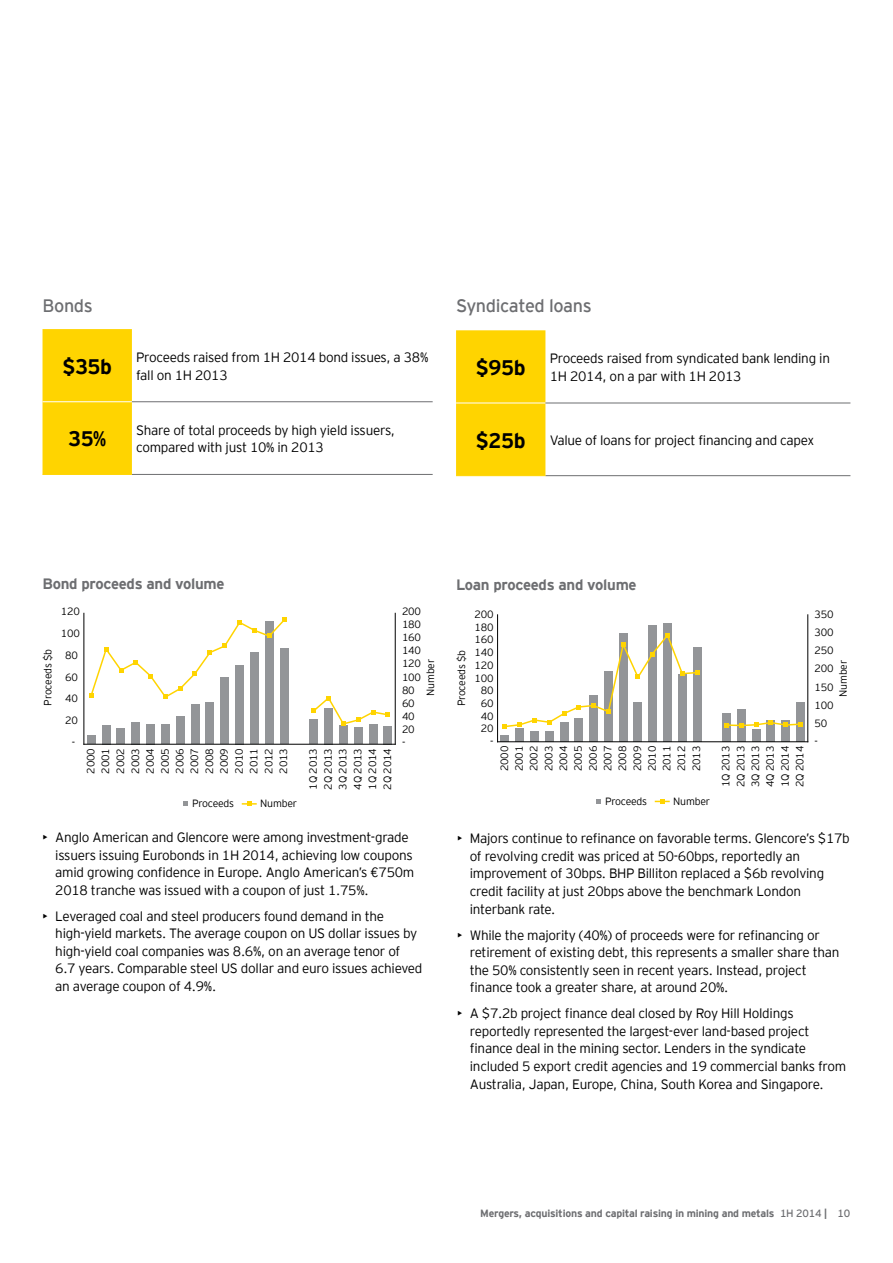
<style>
.page{position:relative;width:893px;height:1263px;background:#fff}
.page>*{position:absolute;margin:0;border:0;box-sizing:border-box;transform-origin:0 0}
.t1{font:700 21px "EY Interstate";letter-spacing:-.02em;color:#000}
.t2{font:300 18px "EY Interstate";letter-spacing:-.02em;color:#6d6e71}
.t3{font:700 15px "EY Interstate";letter-spacing:-.02em;color:#6d6e71}
.t4{font:300 13.5px/17.5px "EY Interstate";letter-spacing:-.02em;color:#000}
.t5{font:300 10.5px/14.9px "EY Interstate";letter-spacing:-.02em;color:#000;text-align:justify}
.t6{font:700 10.5px "EY Interstate";letter-spacing:-.02em;color:#6d6e71}
.s1{font-weight:700;font-size:21px}
.s2{font-weight:400}
</style>
<div class="page">
<div style="left:43px;top:329px;width:89px;height:145px;background:#ffd400"></div>
<hr style="left:43px;top:401px;width:89px;height:1px;background:#fff">
<hr style="left:132px;top:401px;width:301px;height:1px;background:#6d6e71">
<hr style="left:132px;top:474px;width:301px;height:1px;background:#6d6e71">
<hr style="left:43px;top:474px;width:89px;height:1px;background:#ffd400">
<div style="left:87px;top:735px;width:9px;height:9px;background:#939598"></div>
<div style="left:102px;top:725px;width:8px;height:19px;background:#939598"></div>
<div style="left:117px;top:729px;width:8px;height:15px;background:#939598"></div>
<div style="left:132px;top:722px;width:8px;height:22px;background:#939598"></div>
<div style="left:146px;top:724px;width:9px;height:20px;background:#939598"></div>
<div style="left:161px;top:724px;width:9px;height:20px;background:#939598"></div>
<div style="left:176px;top:716px;width:8px;height:28px;background:#939598"></div>
<div style="left:191px;top:704px;width:8px;height:40px;background:#939598"></div>
<div style="left:206px;top:702px;width:8px;height:42px;background:#939598"></div>
<div style="left:220px;top:678px;width:9px;height:66px;background:#939598"></div>
<div style="left:235px;top:665px;width:9px;height:79px;background:#939598"></div>
<div style="left:250px;top:653px;width:9px;height:91px;background:#939598"></div>
<div style="left:265px;top:621px;width:8px;height:123px;background:#939598"></div>
<div style="left:280px;top:648px;width:8px;height:96px;background:#939598"></div>
<div style="left:309px;top:720px;width:9px;height:24px;background:#939598"></div>
<div style="left:324px;top:708px;width:9px;height:36px;background:#939598"></div>
<div style="left:339px;top:725px;width:9px;height:19px;background:#939598"></div>
<div style="left:354px;top:728px;width:8px;height:16px;background:#939598"></div>
<div style="left:369px;top:724px;width:8px;height:20px;background:#939598"></div>
<div style="left:384px;top:726px;width:8px;height:18px;background:#939598"></div>
<hr style="left:395px;top:613px;width:1px;height:131px;background:#000">
<hr style="left:84px;top:613px;width:1px;height:131px;background:#000">
<hr style="left:84px;top:744px;width:311px;height:1px;background:#000">
<svg style="left:89px;top:617px;width:301px;height:109px"></svg>
<svg style="left:183px;top:802px;width:5px;height:4px"></svg>
<svg style="left:242px;top:802px;width:14px;height:4px"></svg>
<div style="left:456px;top:330px;width:89px;height:145px;background:#ffd400"></div>
<hr style="left:456px;top:403px;width:89px;height:1px;background:#fff">
<hr style="left:545px;top:403px;width:305px;height:1px;background:#6d6e71">
<hr style="left:545px;top:475px;width:305px;height:1px;background:#6d6e71">
<hr style="left:456px;top:475px;width:89px;height:1px;background:#ffd400">
<div style="left:501px;top:735px;width:8px;height:7px;background:#939598"></div>
<div style="left:515px;top:728px;width:9px;height:14px;background:#939598"></div>
<div style="left:530px;top:731px;width:9px;height:11px;background:#939598"></div>
<div style="left:545px;top:731px;width:9px;height:11px;background:#939598"></div>
<div style="left:560px;top:722px;width:8px;height:20px;background:#939598"></div>
<div style="left:575px;top:718px;width:8px;height:24px;background:#939598"></div>
<div style="left:589px;top:696px;width:9px;height:46px;background:#939598"></div>
<div style="left:604px;top:671px;width:9px;height:71px;background:#939598"></div>
<div style="left:619px;top:633px;width:8px;height:109px;background:#939598"></div>
<div style="left:634px;top:702px;width:8px;height:40px;background:#939598"></div>
<div style="left:648px;top:625px;width:9px;height:117px;background:#939598"></div>
<div style="left:663px;top:623px;width:9px;height:119px;background:#939598"></div>
<div style="left:678px;top:674px;width:8px;height:68px;background:#939598"></div>
<div style="left:693px;top:647px;width:8px;height:95px;background:#939598"></div>
<div style="left:722px;top:714px;width:9px;height:28px;background:#939598"></div>
<div style="left:737px;top:710px;width:9px;height:32px;background:#939598"></div>
<div style="left:752px;top:729px;width:8px;height:13px;background:#939598"></div>
<div style="left:767px;top:720px;width:8px;height:22px;background:#939598"></div>
<div style="left:781px;top:720px;width:9px;height:22px;background:#939598"></div>
<div style="left:796px;top:703px;width:9px;height:39px;background:#939598"></div>
<hr style="left:807px;top:615px;width:1px;height:127px;background:#000">
<hr style="left:497px;top:615px;width:1px;height:127px;background:#000">
<hr style="left:498px;top:741px;width:310px;height:1px;background:#000">
<svg style="left:503px;top:633px;width:300px;height:96px"></svg>
<svg style="left:596px;top:799px;width:4px;height:5px"></svg>
<svg style="left:655px;top:800px;width:14px;height:4px"></svg>
<h2 class="t2" style="left:43px;top:293px;width:52px">Bonds</h2>
<h1 class="t1" style="left:62px;top:351px;width:51px">$35b</h1>
<p class="t4" style="left:136px;top:348px;width:294px">Proceeds raised from 1H 2014 bond issues, a 38% fall on 1H 2013</p>
<h1 class="t1" style="left:68px;top:424px;width:40px">35%</h1>
<p class="t4" style="left:136px;top:420px;width:260px">Share of total proceeds by high yield issuers, compared with just 10% in 2013</p>
<h2 class="t2" style="left:456px;top:293px;width:137px">Syndicated loans</h2>
<h1 class="t1" style="left:476px;top:352px;width:51px">$95b</h1>
<p class="t4" style="left:550px;top:349px;width:282px">Proceeds raised from syndicated bank lending in<br>1H 2014, on a par with 1H 2013</p>
<p class="t4" style="left:476px;top:430px;width:340px"><span class="s1">$25b</span> Value of loans for project financing and capex</p>
<p class="t3" style="left:43px;top:573px;width:184px">Bond proceeds and volume</p>
<p class="t3" style="left:456px;top:574px;width:182px">Loan proceeds and volume</p>
<p class="t5" style="left:61px;top:603px;width:21px">120</p>
<p class="t5" style="left:402px;top:603px;width:21px">200</p>
<p class="t5" style="left:474px;top:606px;width:21px">200</p>
<p class="t5" style="left:815px;top:606px;width:21px">350</p>
<p class="t5" style="left:61px;top:625px;width:21px">100</p>
<p class="t5" style="left:402px;top:616px;width:21px">180</p>
<p class="t5" style="left:402px;top:629px;width:21px">160</p>
<p class="t5" style="left:474px;top:619px;width:21px">180</p>
<p class="t5" style="left:474px;top:632px;width:21px">160</p>
<p class="t5" style="left:815px;top:624px;width:21px">300</p>
<p class="t5" style="left:40px;top:705px;width:58px;rotate:-90deg">Proceeds $b</p>
<p class="t5" style="left:65px;top:647px;width:14px">80</p>
<p class="t5" style="left:65px;top:669px;width:14px">60</p>
<p class="t5" style="left:65px;top:691px;width:14px">40</p>
<p class="t5" style="left:402px;top:643px;width:21px">140</p>
<p class="t5" style="left:422px;top:696px;width:38px;rotate:-90deg">Number</p>
<p class="t5" style="left:402px;top:656px;width:21px">120</p>
<p class="t5" style="left:402px;top:669px;width:21px">100</p>
<p class="t5" style="left:402px;top:682px;width:14px">80</p>
<p class="t5" style="left:402px;top:695px;width:14px">60</p>
<p class="t5" style="left:453px;top:706px;width:58px;rotate:-90deg">Proceeds $b</p>
<p class="t5" style="left:474px;top:644px;width:21px">140</p>
<p class="t5" style="left:474px;top:657px;width:21px">120</p>
<p class="t5" style="left:474px;top:670px;width:21px">100</p>
<p class="t5" style="left:481px;top:682px;width:14px">80</p>
<p class="t5" style="left:481px;top:695px;width:14px">60</p>
<p class="t5" style="left:815px;top:642px;width:21px">250</p>
<p class="t5" style="left:835px;top:697px;width:38px;rotate:-90deg">Number</p>
<p class="t5" style="left:815px;top:661px;width:21px">200</p>
<p class="t5" style="left:815px;top:679px;width:21px">150</p>
<p class="t5" style="left:815px;top:697px;width:21px">100</p>
<p class="t5" style="left:65px;top:712px;width:14px">20</p>
<p class="t5" style="left:402px;top:708px;width:14px">40</p>
<p class="t5" style="left:402px;top:721px;width:14px">20</p>
<p class="t5" style="left:481px;top:708px;width:14px">40</p>
<p class="t5" style="left:481px;top:720px;width:14px">20</p>
<p class="t5" style="left:815px;top:715px;width:14px">50</p>
<p class="t5" style="left:72px;top:734px;width:5px">-</p>
<p class="t5" style="left:402px;top:734px;width:5px">-</p>
<p class="t5" style="left:490px;top:733px;width:5px">-</p>
<p class="t5" style="left:815px;top:733px;width:5px">-</p>
<p class="t5" style="left:83px;top:774px;width:27px;rotate:-90deg">2000<br>2001<br>2002<br>2003<br>2004<br>2005<br>2006<br>2007<br>2008<br>2009<br>2010<br>2011<br>2012<br>2013</p>
<p class="t5" style="left:305px;top:790px;width:43px;rotate:-90deg">1Q 2013<br>2Q 2013<br>3Q 2013<br>4Q 2013<br>1Q 2014<br>2Q 2014</p>
<p class="t5" style="left:192px;top:795px;width:44px">Proceeds</p>
<p class="t5" style="left:260px;top:795px;width:38px">Number</p>
<p class="t5" style="left:496px;top:771px;width:27px;rotate:-90deg">2000<br>2001<br>2002<br>2003<br>2004<br>2005<br>2006<br>2007<br>2008<br>2009<br>2010<br>2011<br>2012<br>2013</p>
<p class="t5" style="left:718px;top:787px;width:43px;rotate:-90deg">1Q 2013<br>2Q 2013<br>3Q 2013<br>4Q 2013<br>1Q 2014<br>2Q 2014</p>
<p class="t5" style="left:605px;top:793px;width:44px">Proceeds</p>
<p class="t5" style="left:673px;top:793px;width:38px">Number</p>
<p class="t4" style="left:55px;top:828px;width:361px;text-indent:-13px">• Anglo American and Glencore were among investment-grade issuers issuing Eurobonds in 1H 2014, achieving low coupons amid growing confidence in Europe. Anglo American’s €750m 2018 tranche was issued with a coupon of just 1.75%.</p>
<p class="t4" style="left:55px;top:906px;width:369px;text-indent:-13px">• Leveraged coal and steel producers found demand in the high-yield markets. The average coupon on US dollar issues by high-yield coal companies was 8.6%, on an average tenor of 6.7 years. Comparable steel US dollar and euro issues achieved an average coupon of 4.9%.</p>
<p class="t4" style="left:470px;top:829px;width:381px;text-indent:-13px">• Majors continue to refinance on favorable terms. Glencore’s $17b of revolving credit was priced at 50-60bps, reportedly an improvement of 30bps. BHP Billiton replaced a $6b revolving credit facility at just 20bps above the benchmark London interbank rate.</p>
<p class="t4" style="left:470px;top:925px;width:371px;text-indent:-13px">• While the majority (40%) of proceeds were for refinancing or retirement of existing debt, this represents a smaller share than the 50% consistently seen in recent years. Instead, project finance took a greater share, at around 20%.</p>
<p class="t4" style="left:470px;top:1004px;width:378px;text-indent:-13px">• A $7.2b project finance deal closed by Roy Hill Holdings reportedly represented the largest-ever land-based project finance deal in the mining sector. Lenders in the syndicate included 5 export credit agencies and 19 commercial banks from Australia, Japan, Europe, China, South Korea and Singapore.</p>
<p class="t6" style="left:480px;top:1206px;width:372px">Mergers, acquisitions and capital raising in mining and metals <span class="s2">1H 2014</span> | <span class="s2">10</span></p>
</div>
